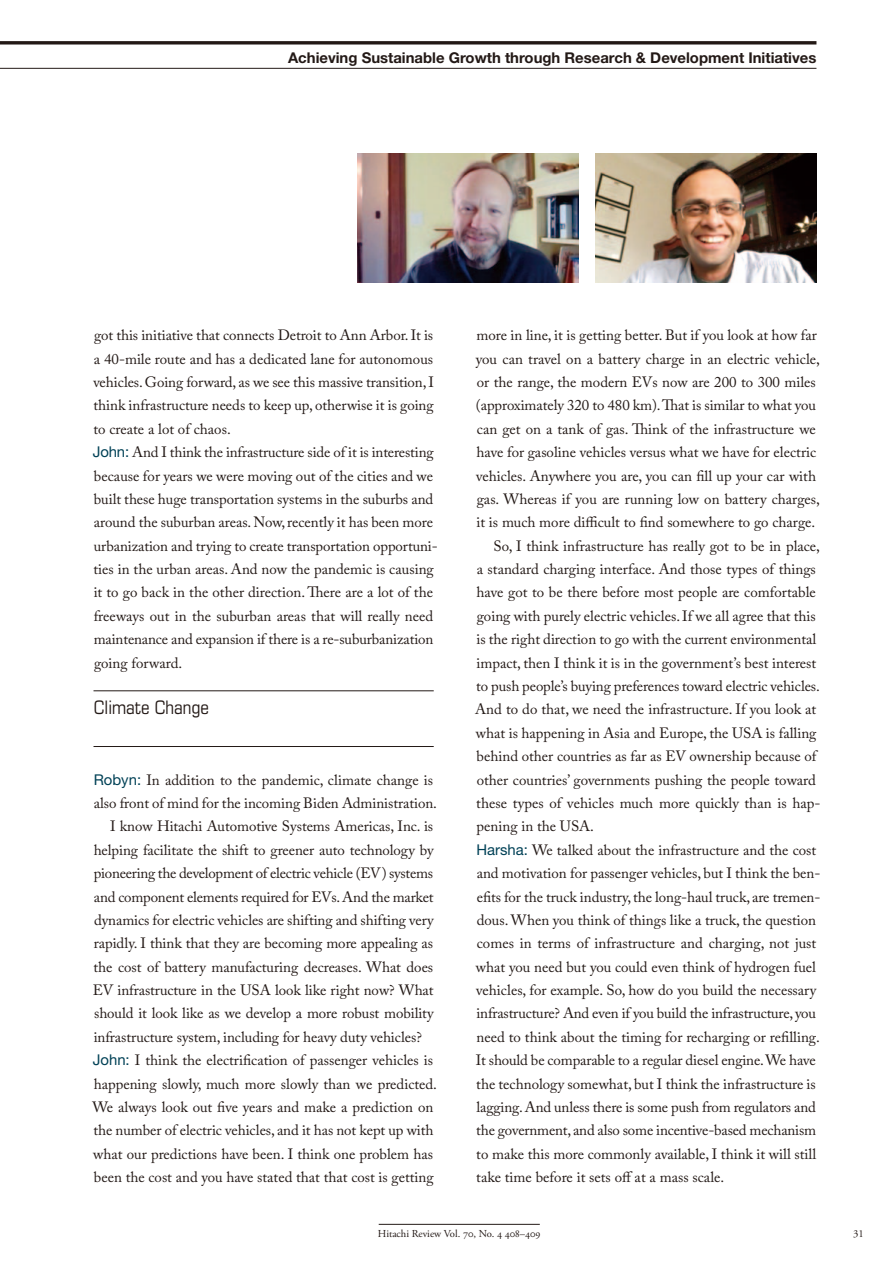
<style>
.page{position:relative;width:893px;height:1263px;background:#fff}
.page>*{position:absolute;margin:0;border:0;box-sizing:border-box;transform-origin:0 0}
.t1{font:condensed 18.6px "Eurostile LT Std";color:#231916}
.t2{font:14.85px/23.4px "Adobe Caslon Pro";color:#231916}
.t3{font:700 14.85px "Helvetica Neue LT Std";color:#231916}
.t4{font:14.85px "Adobe Caslon Pro";letter-spacing:-.02em;color:#231916}
.t5{font:10.65px "Adobe Garamond Pro";color:#231916}
.s1{font-family:"Helvetica Neue LT Std";color:#004156}
.s2{color:#fff}
</style>
<div class="page">
<svg style="left:0;top:41px;width:816px;height:4px;background:#433b38"></svg>
<hr style="left:0;top:68px;width:816px;height:1px;background:#231916">
<hr style="left:379px;top:1224px;width:161px;height:1px;background:#231916">
<hr style="left:94px;top:691px;width:340px;height:1px;background:#231916">
<hr style="left:94px;top:746px;width:340px;height:1px;background:#231916">
<img style="left:357px;top:153px;width:221px;height:129px">
<img style="left:595px;top:153px;width:221px;height:129px">
<p class="t3" style="left:288px;top:52px;width:530px">Achieving Sustainable Growth through Research &amp; Development Initiatives</p>
<p class="t2" style="left:93px;top:325px;width:346px">got this initiative that connects Detroit to Ann Arbor. It is a 40-mile route and has a dedicated lane for autonomous vehicles. Going forward, as we see this massive transition, I think infrastructure needs to keep up, otherwise it is going to create a lot of chaos.<br><span class="s1">John:</span> And I think the infrastructure side of it is interesting because for years we were moving out of the cities and we built these huge transportation systems in the suburbs and around the suburban areas. Now, recently it has been more urbanization and trying to create transportation opportuni&shy;ties in the urban areas. And now the pandemic is causing it to go back in the other direction. There are a lot of the freeways out in the suburban areas that will really need maintenance and expansion if there is a re-suburbanization going forward.</p>
<p class="t1" style="left:94px;top:697px;width:117px">Climate Change</p>
<p class="t2" style="left:94px;top:770px;width:341px"><span class="s1">Robyn:</span> In addition to the pandemic, climate change is</p>
<p class="t2" style="left:94px;top:793px;width:345px">also front of mind for the incoming Biden Administration.</p>
<p class="t2" style="left:110px;top:816px;width:325px">I know Hitachi Automotive Systems Americas, Inc. is</p>
<p class="t2" style="left:94px;top:840px;width:341px">helping facilitate the shift to greener auto technology by</p>
<p class="t4" style="left:94px;top:867px;width:341px">pioneering the development of electric vehicle (EV) systems</p>
<p class="t2" style="left:94px;top:886px;width:341px">and component elements required for EVs. And the market</p>
<p class="t2" style="left:94px;top:910px;width:341px">dynamics for electric vehicles are shifting and shifting very</p>
<p class="t2" style="left:94px;top:933px;width:341px">rapidly. I think that they are becoming more appealing as</p>
<p class="t2" style="left:94px;top:957px;width:341px">the cost of battery manufacturing decreases. What does</p>
<p class="t2" style="left:93px;top:980px;width:342px">EV infrastructure in the USA look like right now? What</p>
<p class="t2" style="left:94px;top:1003px;width:341px">should it look like as we develop a more robust mobility</p>
<p class="t2" style="left:94px;top:1027px;width:330px">infrastructure system, including for heavy duty vehicles?</p>
<p class="t2" style="left:93px;top:1050px;width:342px"><span class="s1">John:</span> I think the electrification of passenger vehicles is</p>
<p class="t2" style="left:94px;top:1074px;width:345px">happening slowly, much more slowly than we predicted.</p>
<p class="t2" style="left:92px;top:1097px;width:342px">We always look out five years and make a prediction on</p>
<p class="t2" style="left:94px;top:1120px;width:341px">the number of electric vehicles, and it has not kept up with</p>
<p class="t2" style="left:93px;top:1144px;width:341px">what our predictions have been. I think one problem has</p>
<p class="t2" style="left:94px;top:1167px;width:341px">been the cost and you have stated that that cost is getting</p>
<p class="t2" style="left:476px;top:325px;width:342px">more in line, it is getting better. But if you look at how far</p>
<p class="t2" style="left:476px;top:349px;width:346px">you can travel on a battery charge in an electric vehicle,</p>
<p class="t2" style="left:477px;top:372px;width:341px">or the range, the modern EVs now are 200 to 300 miles</p>
<p class="t2" style="left:476px;top:395px;width:342px">(approximately 320 to 480 km). That is similar to what you</p>
<p class="t2" style="left:477px;top:419px;width:340px">can get on a tank of gas. Think of the infrastructure we</p>
<p class="t2" style="left:476px;top:442px;width:341px">have for gasoline vehicles versus what we have for electric</p>
<p class="t2" style="left:476px;top:466px;width:341px">vehicles. Anywhere you are, you can fill up your car with</p>
<p class="t2" style="left:477px;top:489px;width:345px">gas. Whereas if you are running low on battery charges,</p>
<p class="t2" style="left:476px;top:512px;width:340px">it is much more difficult to find somewhere to go charge.</p>
<p class="t2" style="left:493px;top:536px;width:328px">So, I think infrastructure has really got to be in place,</p>
<p class="t2" style="left:477px;top:559px;width:341px">a standard charging interface. And those types of things</p>
<p class="t2" style="left:476px;top:582px;width:341px">have got to be there before most people are comfortable</p>
<p class="t2" style="left:477px;top:606px;width:341px">going with purely electric vehicles. If we all agree that this</p>
<p class="t2" style="left:476px;top:629px;width:341px">is the right direction to go with the current environmental</p>
<p class="t2" style="left:476px;top:653px;width:341px">impact, then I think it is in the government’s best interest</p>
<p class="t2" style="left:476px;top:676px;width:345px">to push people’s buying preferences toward electric vehicles.</p>
<p class="t2" style="left:475px;top:699px;width:343px">And to do that, we need the infrastructure. If you look at</p>
<p class="t2" style="left:476px;top:723px;width:342px">what is happening in Asia and Europe, the USA is falling</p>
<p class="t2" style="left:477px;top:746px;width:341px">behind other countries as far as EV ownership because of</p>
<p class="t2" style="left:477px;top:770px;width:341px">other countries’ governments pushing the people toward</p>
<p class="t2" style="left:476px;top:793px;width:346px">these types of vehicles much more quickly than is hap-</p>
<p class="t2" style="left:477px;top:816px;width:119px">pening in the USA.</p>
<p class="t2" style="left:476px;top:840px;width:341px"><span class="s1">Harsha:</span> We talked about the infrastructure and the cost</p>
<p class="t2" style="left:477px;top:863px;width:345px">and motivation for passenger vehicles, but I think the ben-</p>
<p class="t2" style="left:477px;top:886px;width:345px">efits for the truck industry, the long-haul truck, are tremen-</p>
<p class="t2" style="left:477px;top:910px;width:341px">dous. When you think of things like a truck, the question</p>
<p class="t2" style="left:477px;top:933px;width:341px">comes in terms of infrastructure and charging, not just</p>
<p class="t2" style="left:476px;top:957px;width:342px">what you need but you could even think of hydrogen fuel</p>
<p class="t2" style="left:476px;top:980px;width:342px">vehicles, for example. So, how do you build the necessary</p>
<p class="t2" style="left:476px;top:1003px;width:341px">infrastructure? And even if you build the infrastructure, you</p>
<p class="t2" style="left:476px;top:1027px;width:345px">need to think about the timing for recharging or refilling.</p>
<p class="t2" style="left:476px;top:1050px;width:341px">It should be comparable to a regular diesel engine. We have</p>
<p class="t2" style="left:476px;top:1074px;width:341px">the technology somewhat, but I think the infrastructure is</p>
<p class="t2" style="left:476px;top:1097px;width:341px">lagging. And unless there is some push from regulators and</p>
<p class="t2" style="left:476px;top:1120px;width:341px">the government, and also some incentive-based mechanism</p>
<p class="t2" style="left:476px;top:1144px;width:341px">to make this more commonly available, I think it will still</p>
<p class="t2" style="left:476px;top:1167px;width:249px">take time before it sets off at a mass scale.</p>
<p class="t5" style="left:378px;top:1228px;width:164px">Hitachi Review Vol. 70, No. 4 408–409</p>
<p class="t5" style="left:853px;top:1228px;width:15px">31<span class="s2">.</span></p>
</div>
